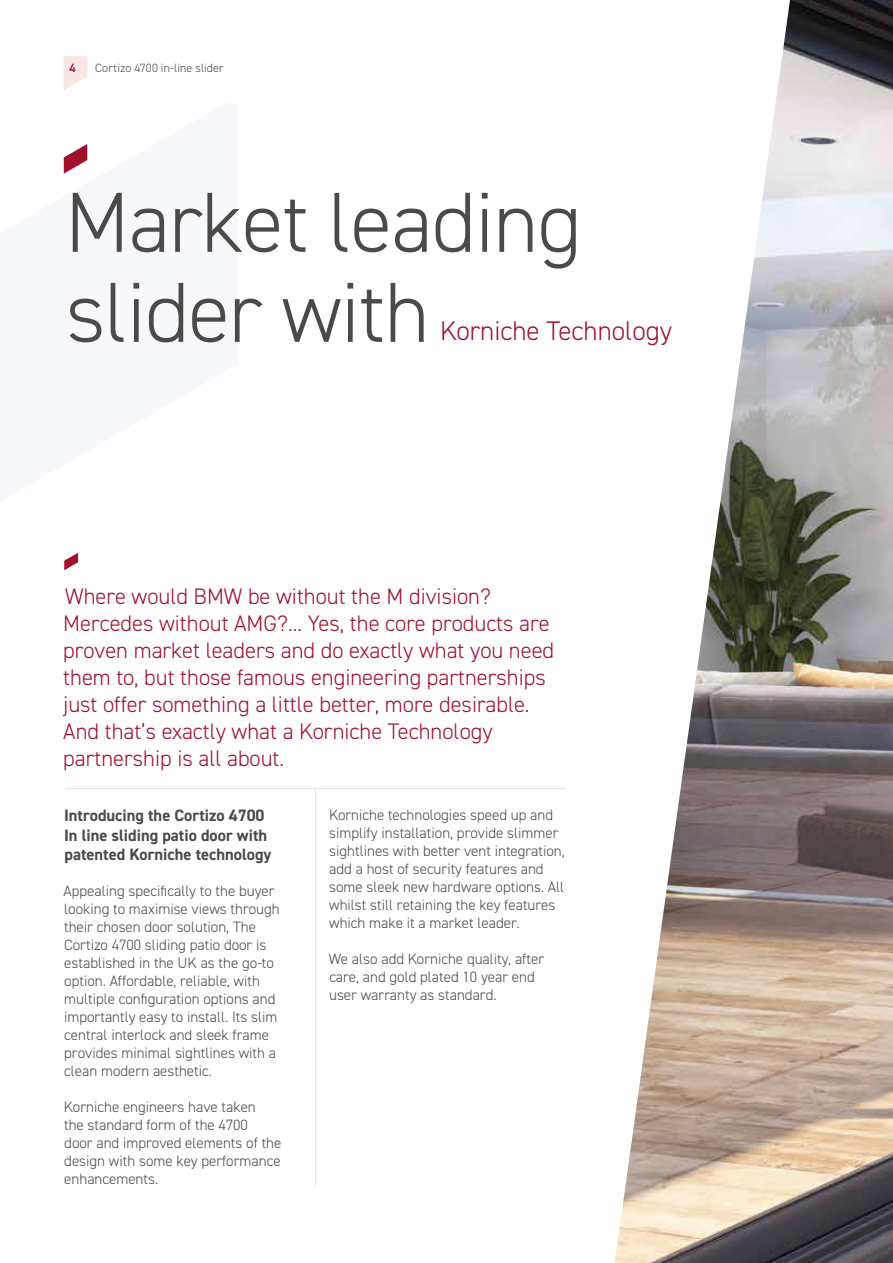
<style>
.page{position:relative;width:893px;height:1263px;background:#fff}
.page>*{position:absolute;margin:0;border:0;box-sizing:border-box;transform-origin:0 0}
.t1{font:300 85.5px/90px "DIN2014";letter-spacing:-.01em;color:#4a4a49}
.t2{font:300 27px "DIN2014";color:#a20f2b}
.t3{font:300 22.5px/27px "DIN2014";color:#a20f2b}
.t4{font:700 16.5px/19.8px "DIN2014";color:#4a4a49}
.t5{font:300 15px/18px "DIN2014";color:#4a4a49}
.t6{font:300 12px "DIN2014";letter-spacing:.005em;color:#4a4a49}
.t7{font:600 12px "DIN2014";color:#a20f2b}
</style>
<div class="page">
<img style="left:615px;top:0;width:278px;height:1263px">
<svg style="left:64px;top:56px;width:23px;height:34px"></svg>
<svg style="left:64px;top:144px;width:23px;height:30px"></svg>
<hr style="left:315px;top:789px;width:1px;height:398px;background:#e3e3e3">
<hr style="left:65px;top:788px;width:501px;height:1px;background:#e3e3e3">
<svg style="left:64px;top:553px;width:14px;height:17px"></svg>
<p class="t7" style="left:69px;top:60px;width:8px">4</p>
<p class="t6" style="left:95px;top:61px;width:130px">Cortizo 4700 in-line slider</p>
<h1 class="t1" style="left:65px;top:178px;width:518px">Market leading slider with</h1>
<h2 class="t2" style="left:440px;top:315px;width:234px">Korniche Technology</h2>
<p class="t3" style="left:63px;top:582px;width:492px">Where would BMW be without the M division?<br>Mercedes without AMG?... Yes, the core products are proven market leaders and do exactly what you need them to, but those famous engineering partnerships just offer something a little better, more desirable.<br>And that’s exactly what a Korniche Technology partnership is all about.</p>
<p class="t4" style="left:64px;top:805px;width:209px">Introducing the Cortizo 4700<br>In line sliding patio door with patented Korniche technology</p>
<p class="t5" style="left:64px;top:882px;width:218px">Appealing specifically to the buyer looking to maximise views through their chosen door solution, The Cortizo 4700 sliding patio door is established in the UK as the go-to option. Affordable, reliable, with multiple configuration options and importantly easy to install. Its slim central interlock and sleek frame provides minimal sightlines with a clean modern aesthetic.</p>
<p class="t5" style="left:64px;top:1098px;width:219px">Korniche engineers have taken<br>the standard form of the 4700<br>door and improved elements of the design with some key performance enhancements.</p>
<p class="t5" style="left:329px;top:806px;width:237px">Korniche technologies speed up and simplify installation, provide slimmer sightlines with better vent integration, add a host of security features and some sleek new hardware options. All whilst still retaining the key features which make it a market leader.</p>
<p class="t5" style="left:329px;top:950px;width:217px">We also add Korniche quality, after care, and gold plated 10 year end user warranty as standard.</p>
</div>
